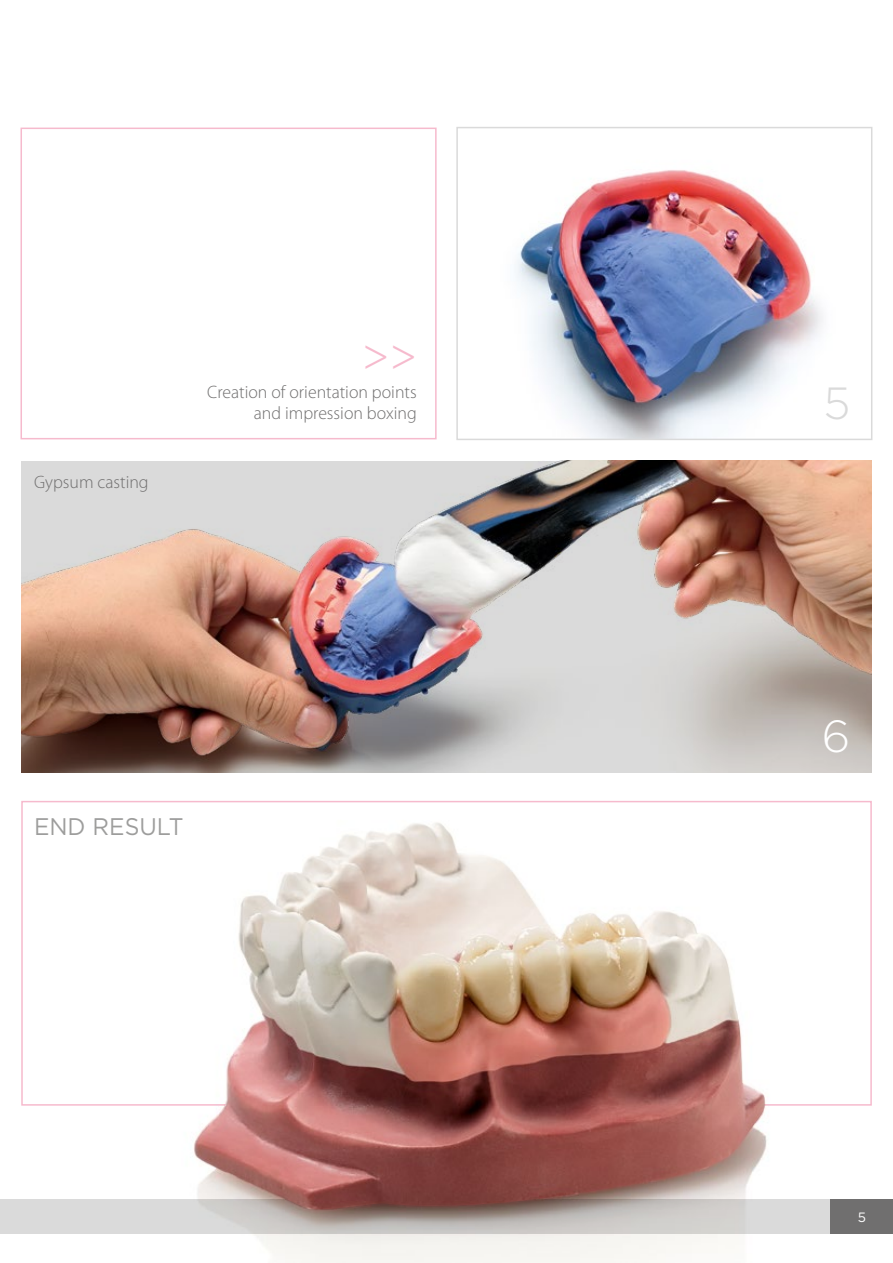
<style>
.page{position:relative;width:893px;height:1263px;background:#fff}
.page>*{position:absolute;margin:0;border:0;box-sizing:border-box;transform-origin:0 0}
.t1{font:300 45px "Gotham";color:#f6bacd}
.t2{font:300 45px "Gotham";color:#dadada}
.t3{font:300 45px "Gotham";color:#fff}
.t4{font:24px "Gotham";color:#9d9d9c;scale:.96 1}
.t5{font:300 18px/21.6px "Myriad Pro";color:#706f6f;text-align:right}
.t6{font:13.5px "Gotham";color:#fff}
</style>
<div class="page">
<div style="left:831px;top:1199px;width:62px;height:34px;background:#706f6f"></div>
<svg style="left:0;top:1199px;width:829px;height:34px;background:#c9c6c4"></svg>
<div style="left:21px;top:128px;width:416px;height:311px;border:2px solid #f6bacd"></div>
<img style="left:515px;top:170px;width:308px;height:267px">
<div style="left:456px;top:127px;width:416px;height:313px;border:2px solid #dadada"></div>
<img style="left:194px;top:822px;width:571px;height:387px">
<img style="left:21px;top:461px;width:851px;height:311px">
<p class="t5" style="left:34px;top:472px;width:116px">Gypsum casting</p>
<h1 class="t1" style="left:361px;top:329px;width:57px">&gt;&gt;</h1>
<p class="t5" style="left:207px;top:381px;width:211px">Creation of orientation points and impression boxing</p>
<h2 class="t4" style="left:34px;top:811px;width:157px">END RESULT</h2>
<h1 class="t2" style="left:823px;top:375px;width:28px">5</h1>
<h1 class="t3" style="left:822px;top:708px;width:30px">6</h1>
<p class="t6" style="left:858px;top:1208px;width:10px">5</p>
</div>
